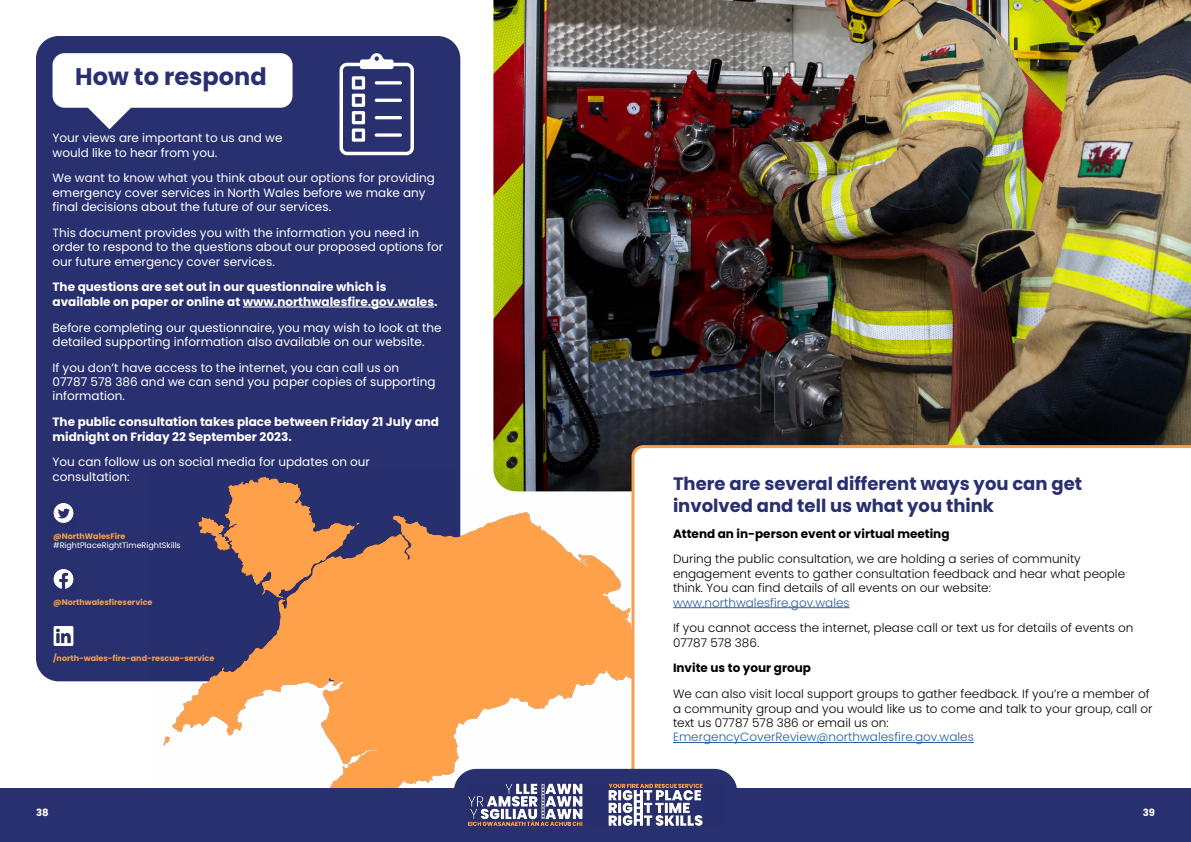
<style>
.page{position:relative;width:1191px;height:842px;background:#fff}
.page>*{position:absolute;margin:0;border:0;box-sizing:border-box;transform-origin:0 0}
.t1{font:700 24px "Poppins";color:#29306f}
.t2{font:700 18px/21.6px "Poppins";color:#29306f}
.t3{font:12px/14.4px "Poppins";color:#fff}
.t4{font:300 12px/14.4px "Poppins";color:#000}
.t5{font:700 12px/14.4px "Poppins";color:#fff}
.t6{font:300 12px "Poppins";color:#275b9b}
.t7{font:700 12px "Poppins";color:#000}
.t8{font:700 10px "Poppins";color:#fff}
.t9{font:700 8px "Poppins";color:#f59e50}
.t10{font:8px "Poppins";color:#fff}
</style>
<div class="page">
<div style="left:36px;top:36px;width:424px;height:645px;background:#29306f;border-radius:23px"></div>
<img style="left:150px;top:469px;width:481px;height:320px">
<img style="left:493px;top:0;width:698px;height:491px">
<svg style="left:631px;top:445px;width:560px;height:344px"></svg>
<div style="left:0;top:789px;width:609px;height:53px;background:#29306f"></div>
<div style="left:581px;top:789px;width:610px;height:53px;background:#29306f"></div>
<div style="left:454px;top:769px;width:283px;height:20px;background:#29306f"></div>
<img style="left:467px;top:782px;width:257px;height:44px">
<div style="left:53px;top:53px;width:239px;height:55px;background:#fff;border-radius:12px"></div>
<svg style="left:71px;top:53px;width:77px;height:76px"></svg>
<hr style="left:243px;top:307px;width:191px;height:1px;background:#fff">
<img style="left:53px;top:503px;width:21px;height:20px">
<svg style="left:339px;top:53px;width:75px;height:102px"></svg>
<hr style="left:673px;top:607px;width:176px;height:1px;background:#275b9b">
<hr style="left:673px;top:742px;width:300px;height:1px;background:#275b9b">
<img style="left:53px;top:569px;width:21px;height:20px">
<img style="left:53px;top:626px;width:21px;height:20px">
<h1 class="t1" style="left:75px;top:63px;width:193px">How to respond</h1>
<p class="t3" style="left:53px;top:131px;width:231px">Your views are important to us and we would like to hear from you.</p>
<p class="t3" style="left:53px;top:171px;width:384px">We want to know what you think about our options for providing emergency cover services in North Wales before we make any final decisions about the future of our services.</p>
<p class="t3" style="left:53px;top:225px;width:392px">This document provides you with the information you need in order to respond to the questions about our proposed options for our future emergency cover services.</p>
<p class="t5" style="left:53px;top:280px;width:385px">The questions are set out in our questionnaire which is available on paper or online at www.northwalesfire.gov.wales.</p>
<p class="t3" style="left:53px;top:320px;width:390px">Before completing our questionnaire, you may wish to look at the detailed supporting information also available on our website.</p>
<p class="t3" style="left:53px;top:360px;width:384px">If you don’t have access to the internet, you can call us on<br>07787 578 386 and we can send you paper copies of supporting information.</p>
<p class="t5" style="left:53px;top:415px;width:388px">The public consultation takes place between Friday 21 July and midnight on Friday 22 September 2023.</p>
<p class="t3" style="left:53px;top:455px;width:319px">You can follow us on social media for updates on our consultation:</p>
<p class="t9" style="left:53px;top:531px;width:74px">@NorthWalesFire</p>
<p class="t10" style="left:53px;top:541px;width:129px">#RightPlaceRightTimeRightSkills</p>
<p class="t9" style="left:53px;top:597px;width:101px">@Northwalesfireservice</p>
<p class="t9" style="left:53px;top:654px;width:163px">/north-wales-fire-and-rescue-service</p>
<h2 class="t2" style="left:673px;top:473px;width:410px">There are several different ways you can get involved and tell us what you think</h2>
<p class="t7" style="left:673px;top:526px;width:278px">Attend an in-person event or virtual meeting</p>
<p class="t4" style="left:673px;top:552px;width:454px">During the public consultation, we are holding a series of community engagement events to gather consultation feedback and hear what people think. You can find details of all events on our website:</p>
<p class="t6" style="left:673px;top:595px;width:178px">www.northwalesfire.gov.wales</p>
<p class="t4" style="left:673px;top:621px;width:462px">If you cannot access the internet, please call or text us for details of events on<br>07787 578 386.</p>
<p class="t7" style="left:673px;top:661px;width:140px">Invite us to your group</p>
<p class="t4" style="left:673px;top:687px;width:481px">We can also visit local support groups to gather feedback. If you’re a member of a community group and you would like us to come and talk to your group, call or text us 07787 578 386 or email us on:</p>
<p class="t6" style="left:673px;top:730px;width:302px">EmergencyCoverReview@northwalesfire.gov.wales</p>
<p class="t8" style="left:36px;top:807px;width:14px">38</p>
<p class="t8" style="left:1142px;top:807px;width:14px">39</p>
</div>
